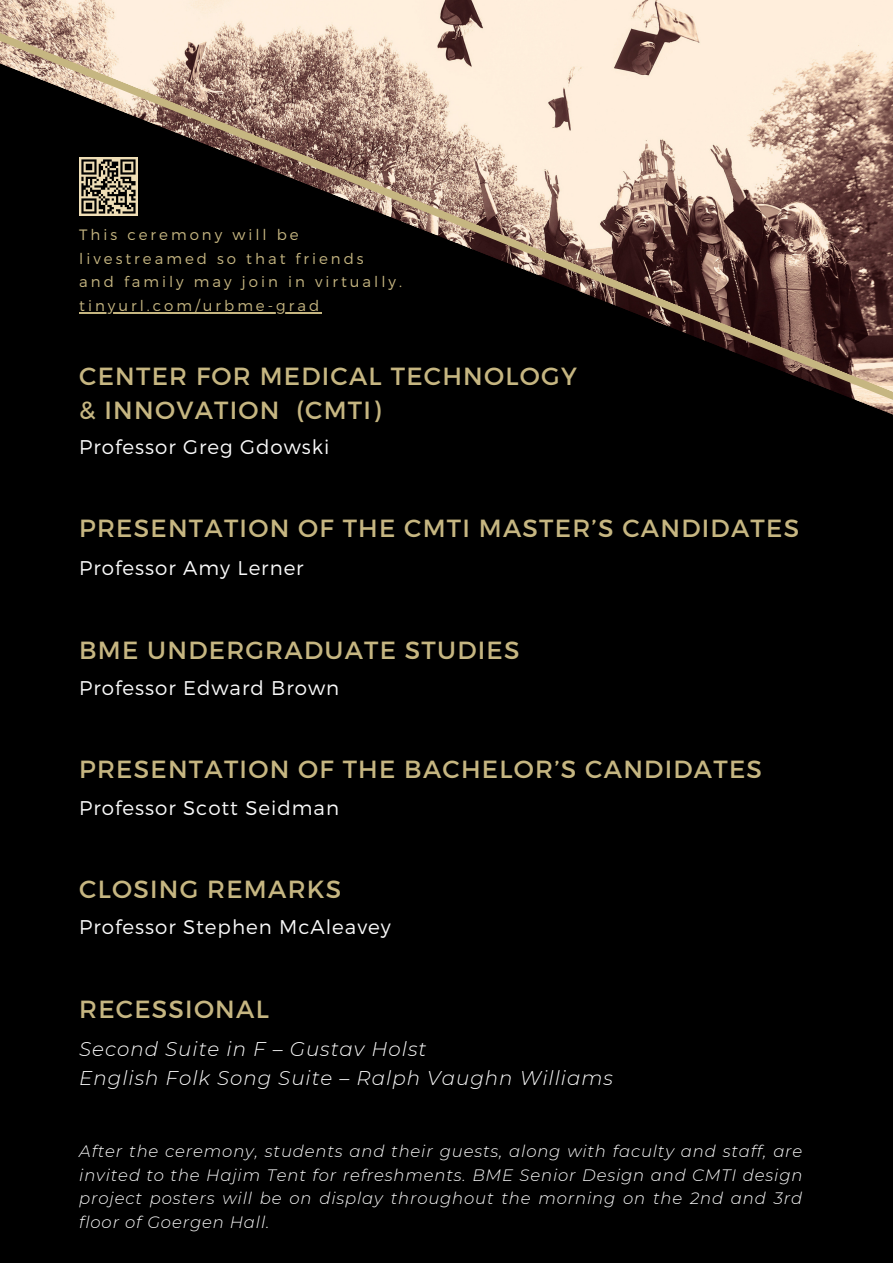
<style>
.page{position:relative;width:893px;height:1264px;background:#fff}
.page>*{position:absolute;margin:0;border:0;box-sizing:border-box;transform-origin:0 0}
.t1{font:24.75px/33.8px "Montserrat";letter-spacing:.05em;color:#c6b681}
.t2{font:300 19.8px "Montserrat";letter-spacing:.05em;color:#fafafa}
.t3{font:italic 300 19.8px/28px "Montserrat";letter-spacing:.05em;color:#fafafa}
.t4{font:italic 300 16.5px/23.5px "Montserrat";letter-spacing:.05em;color:#fafafa;text-align:justify}
.t5{font:300 15px/23.5px "Montserrat";letter-spacing:.2em;color:#c6b681}
</style>
<div class="page">
<div style="left:0;top:566px;width:892px;height:696px;background:#000"></div>
<svg style="left:0;top:0;width:892px;height:566px;background:#4f443e"></svg>
<svg style="left:79px;top:157px;width:59px;height:59px"></svg>
<svg style="left:81px;top:159px;width:54px;height:54px;background:#756d59"></svg>
<hr style="left:79px;top:312px;width:243px;height:1px;background:#c6b681">
<p class="t5" style="left:79px;top:222px;width:324px">This ceremony will be livestreamed so that friends<br>and family may join in virtually. tinyurl.com/urbme-grad</p>
<h1 class="t1" style="left:79px;top:358px;width:499px">CENTER FOR MEDICAL TECHNOLOGY &amp; INNOVATION (CMTI)</h1>
<p class="t2" style="left:79px;top:434px;width:252px">Professor Greg Gdowski</p>
<h1 class="t1" style="left:79px;top:510px;width:721px">PRESENTATION OF THE CMTI MASTER’S CANDIDATES</h1>
<p class="t2" style="left:79px;top:555px;width:226px">Professor Amy Lerner</p>
<h1 class="t1" style="left:79px;top:631px;width:442px">BME UNDERGRADUATE STUDIES</h1>
<p class="t2" style="left:79px;top:675px;width:261px">Professor Edward Brown</p>
<h1 class="t1" style="left:79px;top:751px;width:684px">PRESENTATION OF THE BACHELOR’S CANDIDATES</h1>
<p class="t2" style="left:79px;top:794px;width:261px">Professor Scott Seidman</p>
<h1 class="t1" style="left:79px;top:871px;width:263px">CLOSING REMARKS</h1>
<p class="t2" style="left:79px;top:914px;width:313px">Professor Stephen McAleavey</p>
<h1 class="t1" style="left:79px;top:990px;width:191px">RECESSIONAL</h1>
<p class="t3" style="left:79px;top:1035px;width:535px">Second Suite in F – Gustav Holst<br>English Folk Song Suite – Ralph Vaughn Williams</p>
<p class="t4" style="left:79px;top:1139px;width:724px">After the ceremony, students and their guests, along with faculty and staff, are invited to the Hajim Tent for refreshments. BME Senior Design and CMTI design project posters will be on display throughout the morning on the 2nd and 3rd floor of Goergen Hall.</p>
</div>
